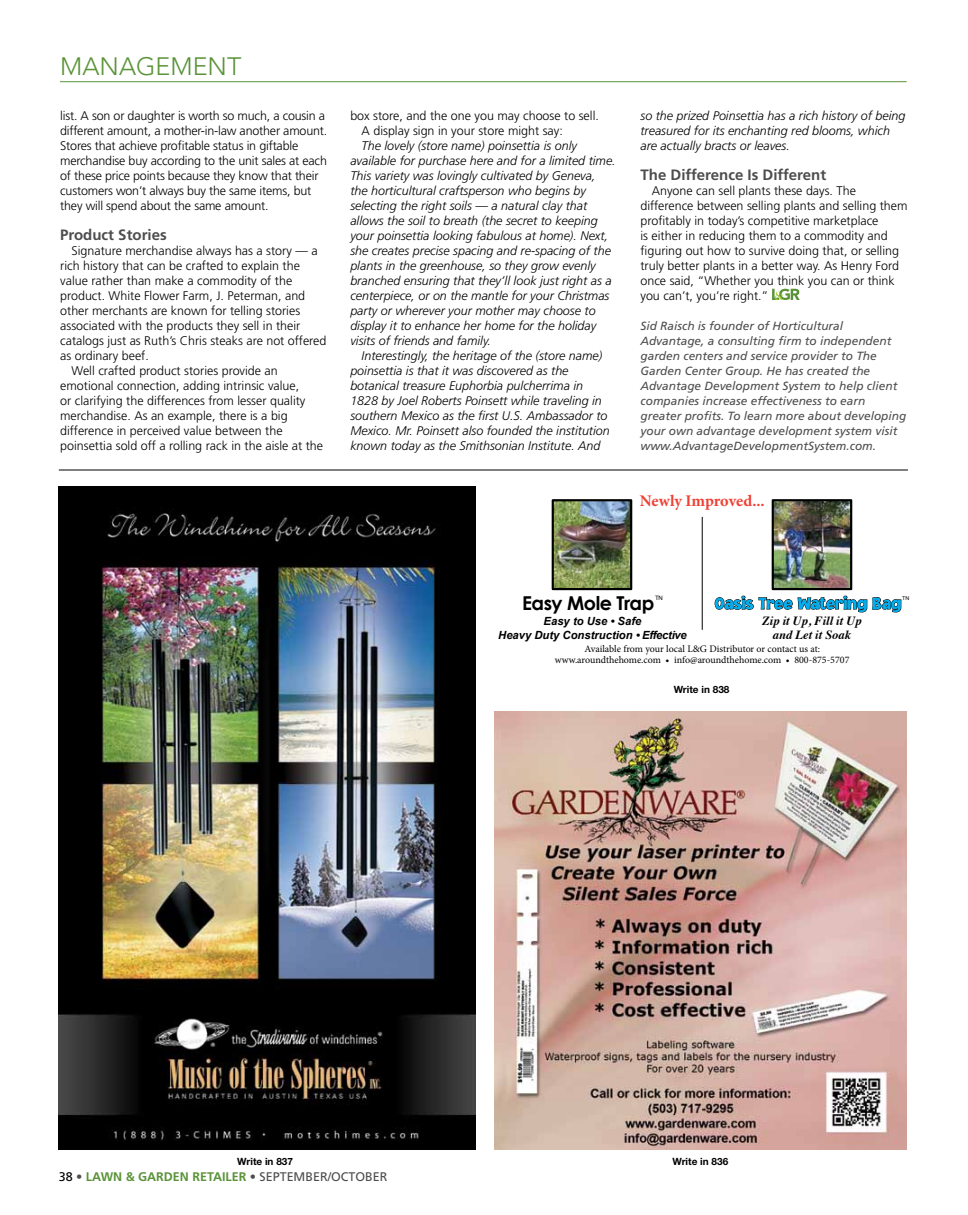
<style>
.page{position:relative;width:968px;height:1215px;background:#fff}
.page>*{position:absolute;margin:0;border:0;box-sizing:border-box;transform-origin:0 0}
.t1{font:300 25px "Avenir LT Std";color:#5a9338}
.t2{font:700 19.12px "Century Gothic";letter-spacing:-.025em;color:#000}
.t3{font:900 16.88px "Jacoby ICG";color:#00aeef}
.t4{font:700 16.25px "Minion Pro";letter-spacing:-.005em;color:#ef4135}
.t5{font:700 15px "Frutiger LT Std";color:#4d4d4f}
.t6{font:300 12.5px/15px "Frutiger LT Std";color:#000}
.t7{font:italic 300 12.5px/15px "Frutiger LT Std";color:#000}
.t8{font:12.5px "Frutiger LT Std";color:#4d4d4f}
.t9{font:italic 700 12.5px/13.8px "Times";color:#000;text-align:center}
.t10{font:italic 11.88px/15px "Frutiger LT Std";color:#4d4d4f}
.t11{font:italic 700 11.25px/13.5px "Arial";color:#000;text-align:center}
.t12{font:10px/11.2px "Minion Pro";letter-spacing:-.005em;color:#000;text-align:center}
.t13{font:700 10px "Helvetica Neue LT Std";color:#000}
.t14{font:6px "Arial";color:#000}
.t15{font:5.38px "Arial";color:#000}
.s1{color:#000}
.s2{font-weight:700;color:#5a9338}
</style>
<div class="page">
<hr style="left:60px;top:81px;width:846px;height:1px;background:#5a9338">
<svg style="left:772px;top:289px;width:27px;height:11px"></svg>
<img style="left:59px;top:486px;width:416px;height:664px">
<img style="left:494px;top:711px;width:412px;height:439px">
<hr style="left:701px;top:517px;width:1px;height:113px;background:#000">
<img style="left:554px;top:502px;width:75px;height:85px">
<div style="left:551px;top:499px;width:81px;height:91px;border:2px solid #000"></div>
<img style="left:774px;top:502px;width:75px;height:85px">
<div style="left:771px;top:499px;width:81px;height:91px;border:2px solid #000"></div>
<svg style="left:714px;top:596px;width:187px;height:17px"></svg>
<hr style="left:59px;top:470px;width:848px;height:1px;background:#000">
<h1 class="t1" style="left:60px;top:52px;width:183px">MANAGEM ENT</h1>
<p class="t6" style="left:60px;top:108px;width:268px">list. A son or daughter is worth so much, a cousin a different amount, a mother-in-law another amount.<br>Stores that achieve profitable status in giftable merchandise buy according to the unit sales at each of these price points because they know that their customers won’t always buy the same items, but they will spend about the same amount.</p>
<p class="t5" style="left:60px;top:226px;width:108px">Product Stories</p>
<p class="t6" style="left:71px;top:243px;width:248px">Signature merchandise always has a story — a</p>
<p class="t6" style="left:60px;top:258px;width:241px">rich history that can be crafted to explain the</p>
<p class="t6" style="left:60px;top:273px;width:233px">value rather than make a commodity of the</p>
<p class="t6" style="left:60px;top:288px;width:246px">product. White Flower Farm, J. Peterman, and</p>
<p class="t6" style="left:60px;top:303px;width:241px">other merchants are known for telling stories</p>
<p class="t6" style="left:60px;top:318px;width:242px">associated with the products they sell in their</p>
<p class="t6" style="left:60px;top:333px;width:268px">catalogs just as Ruth’s Chris steaks are not offered</p>
<p class="t6" style="left:60px;top:348px;width:90px">as ordinary beef.</p>
<p class="t6" style="left:71px;top:363px;width:208px">Well crafted product stories provide an</p>
<p class="t6" style="left:60px;top:378px;width:240px">emotional connection, adding intrinsic value,</p>
<p class="t6" style="left:60px;top:393px;width:247px">or clarifying the differences from lesser quality</p>
<p class="t6" style="left:60px;top:408px;width:229px">merchandise. As an example, there is a big</p>
<p class="t6" style="left:60px;top:423px;width:224px">difference in perceived value between the</p>
<p class="t6" style="left:60px;top:438px;width:264px">poinsettia sold off a rolling rack in the aisle at the</p>
<p class="t6" style="left:361px;top:108px;width:239px;text-indent:-11px">box store, and the one you may choose to sell.<br>A display sign in your store might say:</p>
<p class="t7" style="left:350px;top:138px;width:267px;text-indent:11px">The lovely (store name) poinsettia is only available for purchase here and for a limited time.<br>This variety was lovingly cultivated by Geneva, the horticultural craftsperson who begins by selecting the right soils — a natural clay that allows the soil to breath (the secret to keeping your poinsettia looking fabulous at home). Next, she creates precise spacing and re-spacing of the plants in the greenhouse, so they grow evenly branched ensuring that they’ll look just right as a centerpiece, or on the mantle for your Christmas party or wherever your mother may choose to display it to enhance her home for the holiday visits of friends and family.</p>
<p class="t7" style="left:350px;top:348px;width:261px;text-indent:11px">Interestingly, the heritage of the (store name) poinsettia is that it was discovered as the botanical treasure Euphorbia pulcherrima in 1828 by Joel Roberts Poinsett while traveling in southern Mexico as the first U.S. Ambassador to Mexico. Mr. Poinsett also founded the institution known today as the Smithsonian Institute. And</p>
<p class="t7" style="left:640px;top:108px;width:266px">so the prized Poinsettia has a rich history of being treasured for its enchanting red blooms, which are actually bracts or leaves.</p>
<p class="t5" style="left:640px;top:166px;width:187px">The Difference Is Different</p>
<p class="t6" style="left:640px;top:183px;width:268px;text-indent:11px">Anyone can sell plants these days. The difference between selling plants and selling them profitably in today’s competitive marketplace<br>is either in reducing them to a commodity and figuring out how to survive doing that, or selling truly better plants in a better way. As Henry Ford once said, “Whether you think you can or think you can’t, you’re right.”</p>
<p class="t10" style="left:640px;top:318px;width:267px">Sid Raisch is founder of Horticultural Advantage, a consulting firm to independent garden centers and service provider to The Garden Center Group. He has created the Advantage Development System to help client companies increase effectiveness to earn greater profits. To learn more about developing your own advantage development system visit www.AdvantageDevelopmentSystem.com.</p>
<h3 class="t4" style="left:639px;top:490px;width:127px">Newly Improved...</h3>
<h2 class="t2" style="left:522px;top:591px;width:134px">Easy Mole Trap</h2>
<p class="t14" style="left:655px;top:594px;width:9px">TN</p>
<p class="t11" style="left:498px;top:615px;width:190px">Easy to Use • Safe<br>Heavy Duty Construction • Effective</p>
<h3 class="t3" style="left:714px;top:593px;width:188px">Oasis Tree Watering Bag</h3>
<p class="t15" style="left:902px;top:595px;width:9px">TN</p>
<p class="t9" style="left:762px;top:613px;width:101px">Zip it Up, Fill it Up and Let it Soak</p>
<p class="t12" style="left:555px;top:643px;width:296px">Available from your local L&amp;G Distributor or contact us at: www.aroundthehome.com • info@aroundthehome.com • 800-875-5707</p>
<p class="t13" style="left:673px;top:683px;width:57px">Write in 838</p>
<p class="t13" style="left:237px;top:1155px;width:57px">Write in 837</p>
<p class="t13" style="left:672px;top:1155px;width:57px">Write in 836</p>
<p class="t8" style="left:59px;top:1169px;width:330px"><span class="s1">38</span> • <span class="s2">LAWN &amp; GARDEN RETAILER</span> • SEPTEMBER/OCTOBER</p>
</div>
